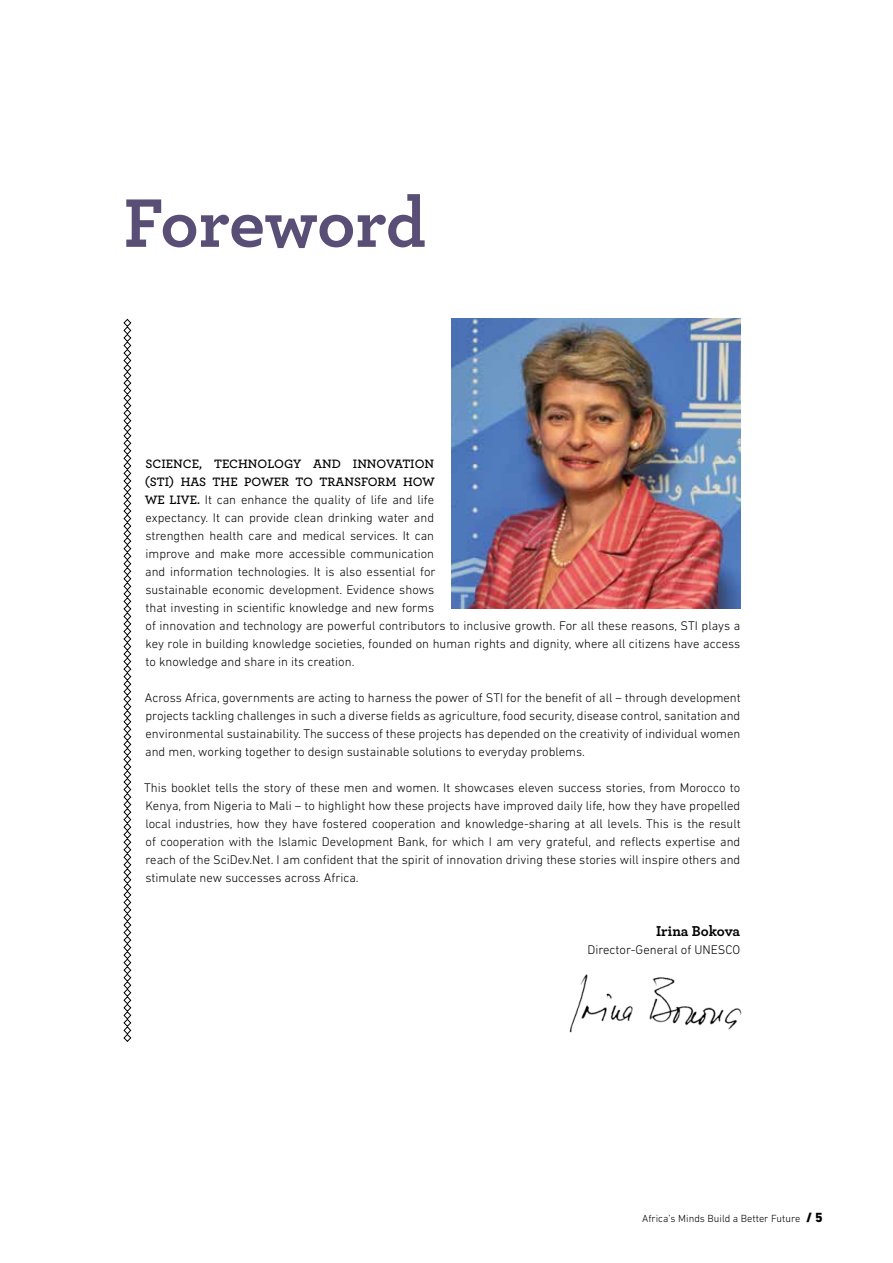
<style>
.page{position:relative;width:893px;height:1263px;background:#fff}
.page>*{position:absolute;margin:0;border:0;box-sizing:border-box;transform-origin:0 0}
.t1{font:700 72px "Archer";color:#594e75}
.t2{font:700 15px "Archer";color:#000}
.t3{font:300 12.75px/18px "DIN Next LT Pro";color:#000;text-align:justify}
.t4{font:600 12.75px/18px "Archer";color:#000}
.t5{font:300 10.5px "DIN Next LT Pro";color:#000}
.s1{font-family:"Archer";font-weight:600}
.s2{font-weight:800;font-size:13.5px}
</style>
<div class="page">
<svg style="left:123px;top:318px;width:9px;height:724px"></svg>
<img style="left:451px;top:319px;width:290px;height:289px">
<img style="left:569px;top:974px;width:173px;height:59px">
<h1 class="t1" style="left:124px;top:166px;width:304px">Foreword</h1>
<p class="t4" style="left:145px;top:454px;width:292px">SCIENCE, TECHNOLOGY AND INNOVATION (STI) HAS THE POWER TO TRANSFORM HOW</p>
<p class="t3" style="left:145px;top:491px;width:597px;text-align:left"><span class="s1">WE LIVE.</span> It can enhance the quality of life and life<br>expectancy. It can provide clean drinking water and<br>strengthen health care and medical services. It can<br>improve and make more accessible communication<br>and information technologies. It is also essential for<br>sustainable economic development. Evidence shows<br>that investing in scientific knowledge and new forms<br>of innovation and technology are powerful contributors to inclusive growth. For all these reasons, STI plays a key role in building knowledge societies, founded on human rights and dignity, where all citizens have access to knowledge and share in its creation.</p>
<p class="t3" style="left:145px;top:689px;width:597px">Across Africa, governments are acting to harness the power of STI for the benefit of all – through development projects tackling challenges in such a diverse fields as agriculture, food security, disease control, sanitation and environmental sustainability. The success of these projects has depended on the creativity of individual women and men, working together to design sustainable solutions to everyday problems.</p>
<p class="t3" style="left:144px;top:779px;width:598px">This booklet tells the story of these men and women. It showcases eleven success stories, from Morocco to Kenya, from Nigeria to Mali – to highlight how these projects have improved daily life, how they have propelled local industries, how they have fostered cooperation and knowledge-sharing at all levels. This is the result of cooperation with the Islamic Development Bank, for which I am very grateful, and reflects expertise and reach of the SciDev.Net. I am confident that the spirit of innovation driving these stories will inspire others and stimulate new successes across Africa.</p>
<p class="t2" style="left:656px;top:919px;width:86px">Irina Bokova</p>
<p class="t3" style="left:587px;top:941px;width:154px">Director-General of UNESCO</p>
<p class="t5" style="left:642px;top:1212px;width:182px">Africa’s Minds Build a Better Future <span class="s2">/ 5</span></p>
</div>
